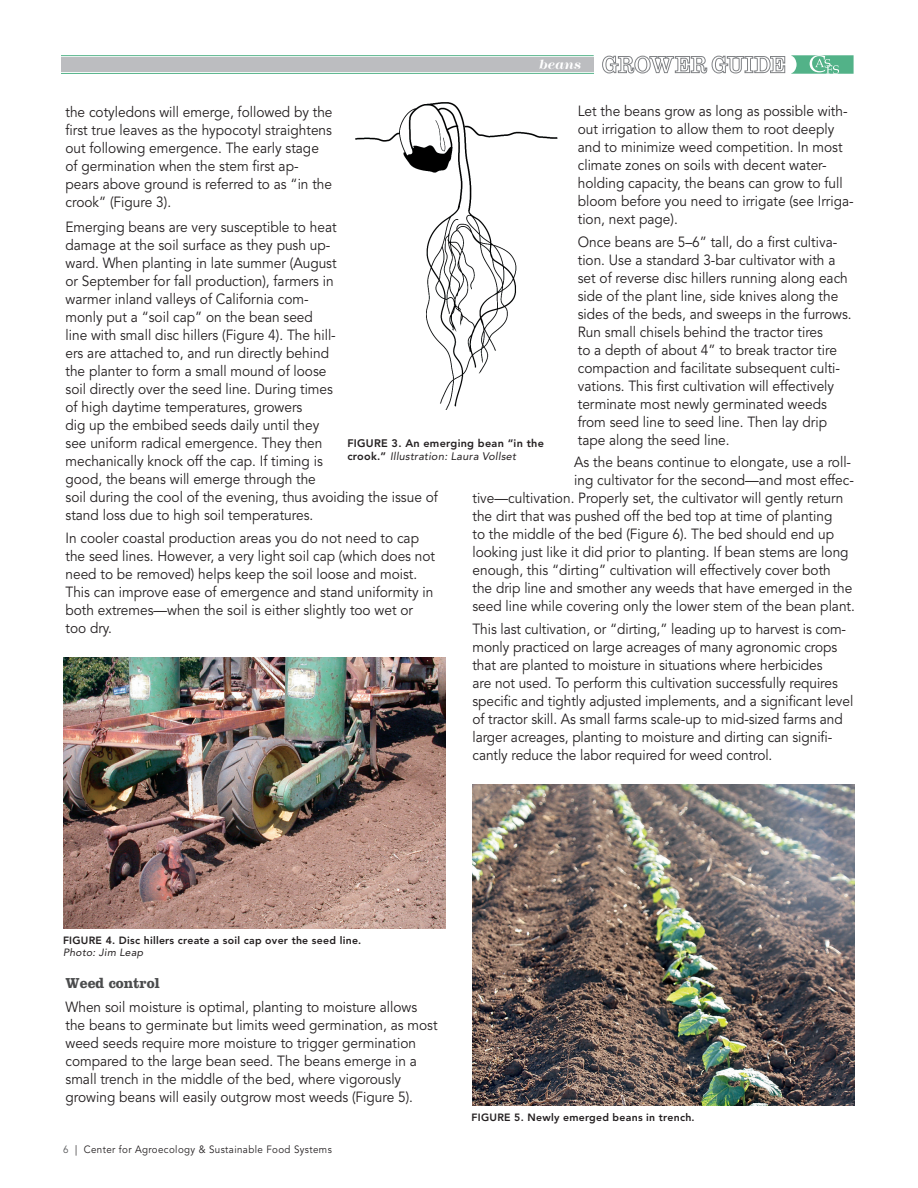
<style>
.page{position:relative;width:918px;height:1188px;background:#fff}
.page>*{position:absolute;margin:0;border:0;box-sizing:border-box;transform-origin:0 0}
.subhead{font:700 15px "Clarendon";color:#4b4c4d;scale:.95 1}
.body_copy{font:14.7px/18px "Avenir LT Std";color:#231f20;scale:.93 1}
.t1{font:italic 700 13.65px "Modern 216";color:#fff}
.t2{font:800 10.95px/12.5px "Avenir LT Std";letter-spacing:.025em;color:#231f20}
.t3{font:800 10.5px/12px "Avenir LT Std";letter-spacing:.025em;color:#231f20}
.t4{font:10.5px "Avenir LT Std";letter-spacing:.04em;color:#231f20;scale:.93 1}
.s1{font-weight:400;font-style:italic}
.s2{color:#57585a}
</style>
<div class="page">
<svg style="left:602px;top:56px;width:183px;height:18px"></svg>
<hr style="left:62px;top:55px;width:532px;height:1px;background:#52b288">
<hr style="left:62px;top:73px;width:532px;height:1px;background:#52b288">
<div style="left:62px;top:58px;width:532px;height:14px;background:#bcbdc0"></div>
<svg style="left:791px;top:55px;width:63px;height:19px"></svg>
<img style="left:355px;top:102px;width:203px;height:308px">
<img style="left:472px;top:785px;width:383px;height:320px">
<img style="left:63px;top:657px;width:383px;height:272px">
<p class="t1" style="left:539px;top:57px;width:43px">beans</p>
<p class="body_copy" style="left:578px;top:102px;width:298px">Let the beans grow as long as possible with&shy;out irrigation to allow them to root deeply and to minimize weed competition. In most climate zones on soils with decent water&shy;holding capacity, the beans can grow to full bloom before you need to irrigate (see Irriga&shy;tion, next page).</p>
<p class="body_copy" style="left:578px;top:233px;width:296px">Once beans are 5–6” tall, do a first cultiva&shy;tion. Use a standard 3-bar cultivator with a set of reverse disc hillers running along each side of the plant line, side knives along the sides of the beds, and sweeps in the furrows.<br>Run small chisels behind the tractor tires<br>to a depth of about 4” to break tractor tire compaction and facilitate subsequent culti&shy;vations. This first cultivation will effectively terminate most newly germinated weeds from seed line to seed line. Then lay drip tape along the seed line.</p>
<p class="body_copy" style="left:574px;top:453px;width:299px">As the beans continue to elongate, use a roll-</p>
<p class="body_copy" style="left:574px;top:471px;width:302px">ing cultivator for the second—and most effec-</p>
<p class="body_copy" style="left:472px;top:489px;width:400px">tive—cultivation. Properly set, the cultivator will gently return</p>
<p class="body_copy" style="left:472px;top:507px;width:389px">the dirt that was pushed off the bed top at time of planting</p>
<p class="body_copy" style="left:472px;top:525px;width:390px">to the middle of the bed (Figure 6). The bed should end up</p>
<p class="body_copy" style="left:472px;top:543px;width:406px">looking just like it did prior to planting. If bean stems are long</p>
<p class="body_copy" style="left:472px;top:561px;width:387px">enough, this “dirting” cultivation will effectively cover both</p>
<p class="body_copy" style="left:472px;top:579px;width:410px">the drip line and smother any weeds that have emerged in the</p>
<p class="body_copy" style="left:472px;top:597px;width:413px">seed line while covering only the lower stem of the bean plant.</p>
<p class="body_copy" style="left:472px;top:620px;width:411px">This last cultivation, or “dirting,” leading up to harvest is com&shy;monly practiced on large acreages of many agronomic crops that are planted to moisture in situations where herbicides<br>are not used. To perform this cultivation successfully requires specific and tightly adjusted implements, and a significant level of tractor skill. As small farms scale-up to mid-sized farms and larger acreages, planting to moisture and dirting can signifi&shy;cantly reduce the labor required for weed control.</p>
<p class="body_copy" style="left:66px;top:103px;width:289px">the cotyledons will emerge, followed by the first true leaves as the hypocotyl straightens out following emergence. The early stage of germination when the stem first ap&shy;pears above ground is referred to as “in the crook” (Figure 3).</p>
<p class="body_copy" style="left:66px;top:219px;width:402px">Emerging beans are very susceptible to heat<br>damage at the soil surface as they push up-<br>ward. When planting in late summer (August<br>or September for fall production), farmers in<br>warmer inland valleys of California com-<br>monly put a “soil cap” on the bean seed<br>line with small disc hillers (Figure 4). The hill-<br>ers are attached to, and run directly behind<br>the planter to form a small mound of loose<br>soil directly over the seed line. During times<br>of high daytime temperatures, growers<br>dig up the embibed seeds daily until they<br>see uniform radical emergence. They then<br>mechanically knock off the cap. If timing is<br>good, the beans will emerge through the<br>soil during the cool of the evening, thus avoiding the issue of stand loss due to high soil temperatures.</p>
<p class="body_copy" style="left:66px;top:529px;width:399px">In cooler coastal production areas you do not need to cap the seed lines. However, a very light soil cap (which does not need to be removed) helps keep the soil loose and moist.<br>This can improve ease of emergence and stand uniformity in both extremes—when the soil is either slightly too wet or too dry.</p>
<p class="t2" style="left:347px;top:437px;width:198px">FIGURE 3. An emerging bean “in the crook.” <span class="s1">Illustration: Laura Vollset</span></p>
<p class="t3" style="left:63px;top:934px;width:300px">FIGURE 4. Disc hillers create a soil cap over the seed line.<br><span class="s1">Photo: Jim Leap</span></p>
<p class="subhead" style="left:66px;top:974px;width:101px">Weed control</p>
<p class="body_copy" style="left:66px;top:999px;width:402px">When soil moisture is optimal, planting to moisture allows the beans to germinate but limits weed germination, as most weed seeds require more moisture to trigger germination compared to the large bean seed. The beans emerge in a small trench in the middle of the bed, where vigorously growing beans will easily outgrow most weeds (Figure 5).</p>
<p class="t4" style="left:63px;top:1144px;width:291px"><span class="s2">6</span> | Center for Agroecology &amp; Sustainable Food Systems</p>
<p class="t3" style="left:472px;top:1112px;width:225px">FIGURE 5. Newly emerged beans in trench.</p>
</div>
